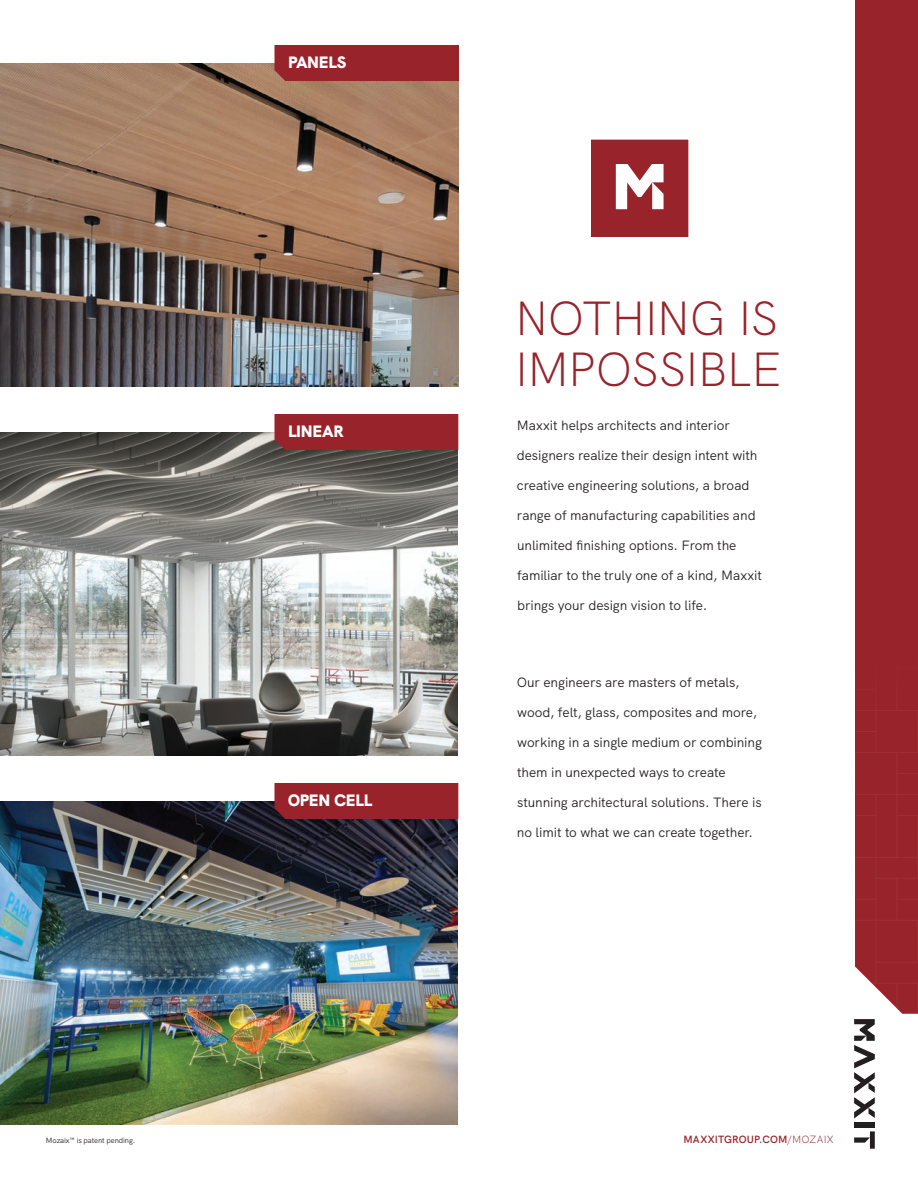
<style>
.page{position:relative;width:918px;height:1188px;background:#fff}
.page>*{position:absolute;margin:0;border:0;box-sizing:border-box;transform-origin:0 0}
.t1{font:300 48px/51px "HK Grotesk";letter-spacing:-.025em;color:#98232b}
.t2{font:900 16.5px "HK Grotesk";letter-spacing:-.01em;color:#fff}
.t3{font:13.5px "HK Grotesk";letter-spacing:-.005em;color:#231f20}
.t4{font:600 10.5px "HK Grotesk";letter-spacing:.01em;color:#98232b}
.t5{font:7.5px "HK Grotesk";letter-spacing:-.01em;color:#231f20}
.s1{font-weight:300}
</style>
<div class="page">
<div style="left:854px;top:1122px;width:21px;height:5px;background:#231f20"></div>
<svg style="left:854px;top:1131px;width:21px;height:18px"></svg>
<svg style="left:854px;top:1019px;width:21px;height:100px"></svg>
<img style="left:0;top:63px;width:459px;height:324px">
<img style="left:0;top:432px;width:458px;height:324px">
<img style="left:0;top:801px;width:458px;height:324px">
<div style="left:274px;top:45px;width:185px;height:36px;background:#98232b"></div>
<div style="left:274px;top:414px;width:184px;height:36px;background:#98232b"></div>
<div style="left:274px;top:783px;width:184px;height:36px;background:#98232b"></div>
<svg style="left:591px;top:139px;width:98px;height:98px;background:#a7444b"></svg>
<div style="left:855px;top:0;width:63px;height:1014px;background:#98232b"></div>
<hr style="left:876px;top:962px;width:42px;height:1px;background:#231f20">
<hr style="left:875px;top:815px;width:1px;height:42px;background:#231f20">
<hr style="left:875px;top:920px;width:1px;height:42px;background:#231f20">
<hr style="left:896px;top:669px;width:1px;height:42px;background:#231f20">
<hr style="left:855px;top:500px;width:42px;height:1px;background:#231f20">
<svg style="left:855px;top:584px;width:20px;height:1px"></svg>
<svg style="left:855px;top:500px;width:1px;height:42px"></svg>
<hr style="left:896px;top:983px;width:1px;height:31px;background:#231f20">
<svg style="left:897px;top:563px;width:21px;height:22px"></svg>
<svg style="left:855px;top:962px;width:21px;height:22px"></svg>
<hr style="left:875px;top:543px;width:1px;height:42px;background:#231f20">
<svg style="left:917px;top:984px;width:1px;height:30px"></svg>
<svg style="left:876px;top:605px;width:41px;height:1px"></svg>
<hr style="left:875px;top:648px;width:1px;height:63px;background:#231f20">
<hr style="left:876px;top:983px;width:42px;height:1px;background:#231f20">
<svg style="left:896px;top:500px;width:22px;height:43px"></svg>
<hr style="left:917px;top:920px;width:1px;height:42px;background:#231f20">
<div style="left:855px;top:710px;width:63px;height:106px;background:#98232b"></div>
<hr style="left:855px;top:542px;width:42px;height:1px;background:#231f20">
<hr style="left:875px;top:585px;width:1px;height:42px;background:#231f20">
<hr style="left:855px;top:585px;width:1px;height:42px;background:#231f20">
<hr style="left:896px;top:794px;width:1px;height:63px;background:#231f20">
<hr style="left:855px;top:920px;width:1px;height:63px;background:#231f20">
<hr style="left:917px;top:815px;width:1px;height:42px;background:#231f20">
<hr style="left:896px;top:543px;width:1px;height:63px;background:#231f20">
<hr style="left:917px;top:585px;width:1px;height:42px;background:#231f20">
<div style="left:855px;top:626px;width:63px;height:64px;background:#98232b"></div>
<div style="left:855px;top:857px;width:63px;height:64px;background:#98232b"></div>
<p class="t2" style="left:288px;top:50px;width:60px">PANELS</p>
<p class="t2" style="left:288px;top:419px;width:57px">LINEAR</p>
<p class="t2" style="left:288px;top:788px;width:86px">OPEN CELL</p>
<p class="t1" style="left:515px;top:289px;width:268px">NOTHING IS<br>IMPOSSIBLE</p>
<p class="t3" style="left:517px;top:415px;width:214px">Maxxit helps architects and interior</p>
<p class="t3" style="left:517px;top:445px;width:242px">designers realize their design intent with</p>
<p class="t3" style="left:517px;top:475px;width:234px">creative engineering solutions, a broad</p>
<p class="t3" style="left:517px;top:505px;width:240px">range of manufacturing capabilities and</p>
<p class="t3" style="left:517px;top:535px;width:221px">unlimited finishing options. From the</p>
<p class="t3" style="left:517px;top:565px;width:246px">familiar to the truly one of a kind, Maxxit</p>
<p class="t3" style="left:517px;top:595px;width:192px">brings your design vision to life.</p>
<p class="t3" style="left:517px;top:672px;width:225px">Our engineers are masters of metals,</p>
<p class="t3" style="left:517px;top:702px;width:241px">wood, felt, glass, composites and more,</p>
<p class="t3" style="left:517px;top:732px;width:246px">working in a single medium or combining</p>
<p class="t3" style="left:517px;top:762px;width:210px">them in unexpected ways to create</p>
<p class="t3" style="left:517px;top:792px;width:246px">stunning architectural solutions. There is</p>
<p class="t3" style="left:517px;top:822px;width:238px">no limit to what we can create together.</p>
<p class="t5" style="left:46px;top:1135px;width:91px">Mozaix™ is patent pending.</p>
<p class="t4" style="left:684px;top:1131px;width:152px">MAXXITGROUP.COM<span class="s1">/MOZAIX</span></p>
</div>
